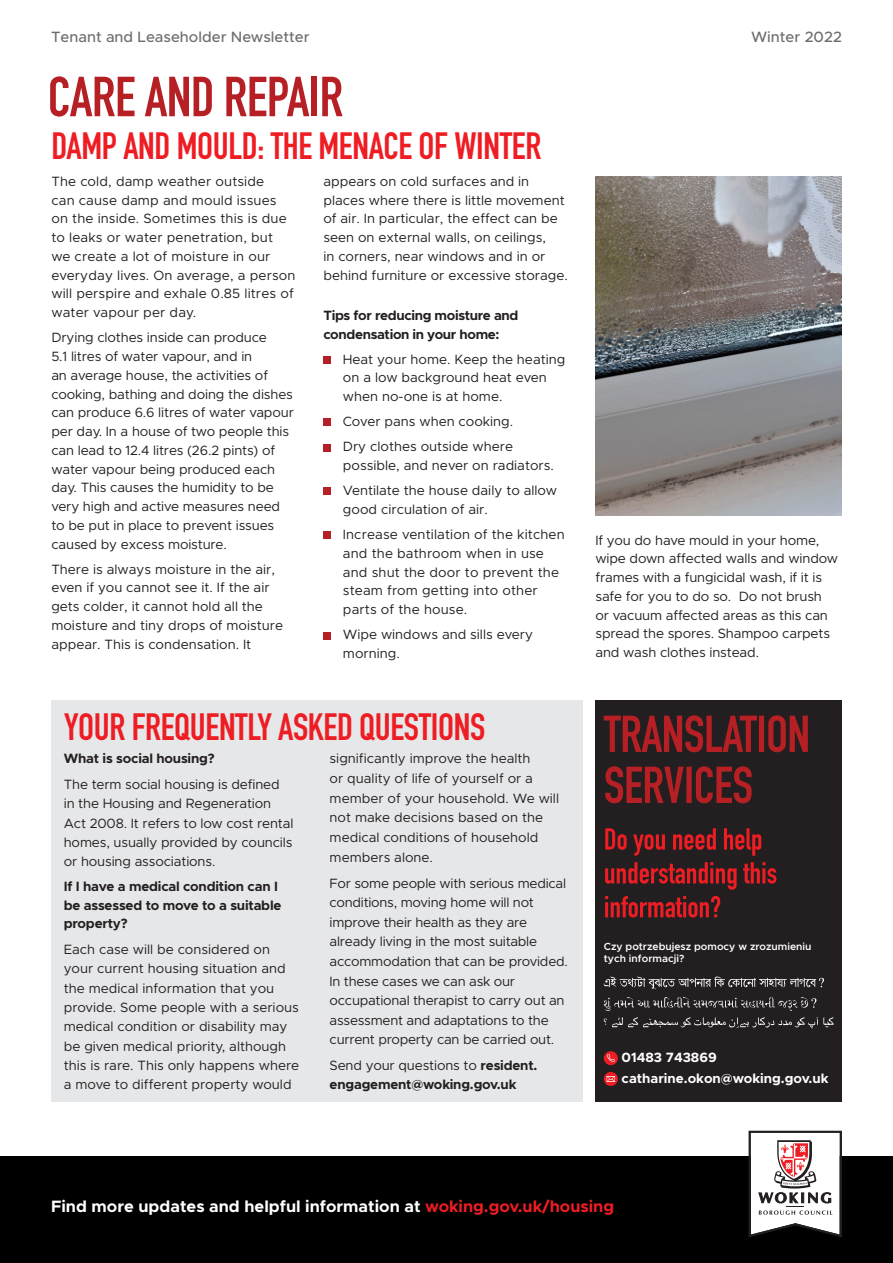
<style>
.page{position:relative;width:893px;height:1263px;background:#fff}
.page>*{position:absolute;margin:0;border:0;box-sizing:border-box;transform-origin:0 0}
.Heading_1{font:55.5px "DIN Engschrift Std";letter-spacing:-.01em;color:#b62024}
.Heading_2{font:37.5px "DIN Engschrift Std";letter-spacing:-.01em;color:#ee1d23}
.t1{font:700 16.5px "Metropolis";color:#fff}
.t2{font:500 15px "Metropolis";color:#6c6d70}
.Body{font:13.5px/18.8px "Metropolis";color:#231f20}
.Body-2{font:13.5px/19.6px "Metropolis";letter-spacing:-.02em;color:#231f20}
.Body-3{font:700 13.5px/18.6px "Metropolis";letter-spacing:-.015em;color:#231f20}
.Body-4{font:700 13.5px "Metropolis";color:#fff}
.Body-5{font:600 10.35px/12.3px "Metropolis";color:#fff}
.s1{font-weight:400}
.s2{color:#ee1d23}
</style>
<div class="page">
<div style="left:0;top:1157px;width:893px;height:106px;background:#000"></div>
<svg style="left:749px;top:1131px;width:93px;height:106px"></svg>
<div style="left:51px;top:700px;width:532px;height:402px;background:#e6e7e9"></div>
<div style="left:323px;top:356px;width:8px;height:8px;background:#b62024"></div>
<div style="left:323px;top:419px;width:8px;height:7px;background:#b62024"></div>
<div style="left:323px;top:444px;width:8px;height:7px;background:#b62024"></div>
<div style="left:323px;top:488px;width:8px;height:7px;background:#b62024"></div>
<div style="left:323px;top:531px;width:8px;height:8px;background:#b62024"></div>
<div style="left:323px;top:632px;width:8px;height:7px;background:#b62024"></div>
<img style="left:596px;top:176px;width:246px;height:340px">
<div style="left:595px;top:700px;width:247px;height:402px;background:#231f20"></div>
<svg style="left:605px;top:896px;width:115px;height:21px"></svg>
<svg style="left:605px;top:862px;width:171px;height:28px"></svg>
<svg style="left:605px;top:828px;width:156px;height:28px"></svg>
<svg style="left:605px;top:766px;width:147px;height:37px"></svg>
<svg style="left:604px;top:715px;width:204px;height:37px"></svg>
<div style="left:604px;top:1051px;width:14px;height:14px;background:#ee1d23;border-radius:50%"></div>
<svg style="left:607px;top:1054px;width:8px;height:8px"></svg>
<svg style="left:604px;top:1072px;width:14px;height:14px"></svg>
<svg style="left:607px;top:1076px;width:8px;height:6px"></svg>
<svg style="left:604px;top:1017px;width:230px;height:11px"></svg>
<svg style="left:604px;top:976px;width:220px;height:13px"></svg>
<svg style="left:604px;top:997px;width:212px;height:14px"></svg>
<p class="t2" style="left:51px;top:27px;width:260px">Tenant and Leaseholder Newsletter</p>
<p class="t2" style="left:751px;top:27px;width:92px">Winter 2022</p>
<p class="Heading_1" style="left:48px;top:64px;width:297px">CARE AND REPAIR</p>
<p class="Heading_2" style="left:51px;top:123px;width:491px">DAMP AND MOULD: THE MENACE OF WINTER</p>
<p class="Body" style="left:51px;top:172px;width:246px">The cold, damp weather outside<br>can cause damp and mould issues on the inside. Sometimes this is due to leaks or water penetration, but<br>we create a lot of moisture in our everyday lives. On average, a person will perspire and exhale 0.85 litres of water vapour per day.</p>
<p class="Body" style="left:51px;top:328px;width:244px">Drying clothes inside can produce<br>5.1 litres of water vapour, and in<br>an average house, the activities of cooking, bathing and doing the dishes can produce 6.6 litres of water vapour per day. In a house of two people this can lead to 12.4 litres (26.2 pints) of water vapour being produced each day. This causes the humidity to be very high and active measures need to be put in place to prevent issues caused by excess moisture.</p>
<p class="Body" style="left:51px;top:560px;width:233px">There is always moisture in the air, even if you cannot see it. If the air gets colder, it cannot hold all the moisture and tiny drops of moisture appear. This is condensation. It</p>
<p class="Body" style="left:323px;top:172px;width:246px">appears on cold surfaces and in places where there is little movement of air. In particular, the effect can be seen on external walls, on ceilings,<br>in corners, near windows and in or behind furniture or excessive storage.</p>
<p class="Body-3" style="left:323px;top:306px;width:197px">Tips for reducing moisture and condensation in your home:</p>
<p class="Body" style="left:343px;top:350px;width:224px">Heat your home. Keep the heating</p>
<p class="Body" style="left:343px;top:368px;width:205px">on a low background heat even when no-one is at home.</p>
<p class="Body" style="left:343px;top:412px;width:172px">Cover pans when cooking.</p>
<p class="Body" style="left:343px;top:437px;width:172px">Dry clothes outside where</p>
<p class="Body" style="left:343px;top:456px;width:212px">possible, and never on radiators.</p>
<p class="Body" style="left:343px;top:481px;width:216px">Ventilate the house daily to allow</p>
<p class="Body" style="left:343px;top:500px;width:146px">good circulation of air.</p>
<p class="Body" style="left:343px;top:525px;width:223px">Increase ventilation of the kitchen</p>
<p class="Body" style="left:343px;top:544px;width:218px">and the bathroom when in use and shut the door to prevent the steam from getting into other parts of the house.</p>
<p class="Body" style="left:343px;top:625px;width:192px">Wipe windows and sills every</p>
<p class="Body" style="left:343px;top:644px;width:58px">morning.</p>
<p class="Heading_2" style="left:64px;top:705px;width:423px">YOUR FREQUENTLY ASKED QUESTIONS</p>
<p class="Body-3" style="left:64px;top:749px;width:152px">What is social housing?</p>
<p class="Body" style="left:64px;top:775px;width:231px;line-height:19.4px">The term social housing is defined in the Housing and Regeneration Act 2008. It refers to low cost rental homes, usually provided by councils or housing associations.</p>
<p class="Body-3" style="left:64px;top:877px;width:219px">If I have a medical condition can I be assessed to move to a suitable property?</p>
<p class="Body" style="left:64px;top:940px;width:237px;line-height:19.4px">Each case will be considered on your current housing situation and the medical information that you provide. Some people with a serious medical condition or disability may be given medical priority, although this is rare. This only happens where a move to different property would</p>
<p class="Body" style="left:330px;top:749px;width:231px;line-height:19.6px">significantly improve the health<br>or quality of life of yourself or a member of your household. We will not make decisions based on the medical conditions of household members alone.</p>
<p class="Body-2" style="left:330px;top:873px;width:240px">For some people with serious medical conditions, moving home will not improve their health as they are already living in the most suitable accommodation that can be provided.<br>In these cases we can ask our occupational therapist to carry out an assessment and adaptations to the current property can be carried out.</p>
<p class="Body-3" style="left:330px;top:1056px;width:209px"><span class="s1">Send your questions to</span> resident. engagement@woking.gov.uk</p>
<p class="Body" style="left:595px;top:531px;width:244px">If you do have mould in your home, wipe down affected walls and window frames with a fungicidal wash, if it is safe for you to do so. Do not brush or vacuum affected areas as this can spread the spores. Shampoo carpets and wash clothes instead.</p>
<p class="Body-5" style="left:604px;top:940px;width:209px">Czy potrzebujesz pomocy w zrozumieniu tych informacji?</p>
<p class="Body-4" style="left:622px;top:1049px;width:97px">01483 743869</p>
<p class="Body-4" style="left:622px;top:1070px;width:208px">catharine.okon@woking.gov.uk</p>
<p class="t1" style="left:51px;top:1196px;width:565px">Find more updates and helpful information at <span class="s2">woking.gov.uk/housing</span></p>
</div>
